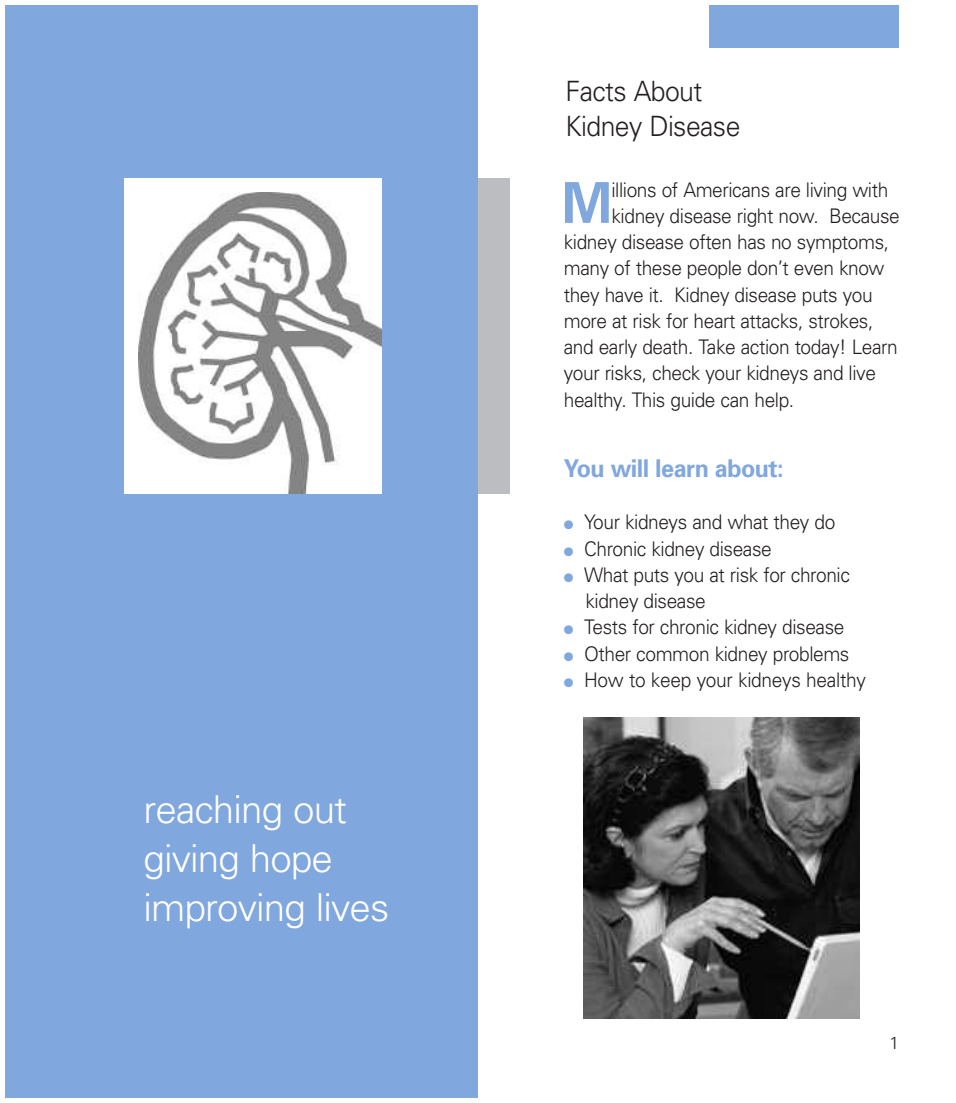
<style>
.page{position:relative;width:956px;height:1103px;background:#fff}
.page>*{position:absolute;margin:0;border:0;box-sizing:border-box;transform-origin:0 0}
.t1{font:700 56.52px "Univers";color:#80a7de;scale:.95 1}
.t2{font:300 38.5px/49px "Univers";letter-spacing:-.02em;color:#fff}
.t3{font:300 28px/35px "Univers";letter-spacing:-.02em;color:#231f20;scale:.95 1}
.t4{font:700 24.5px "Univers";letter-spacing:-.02em;color:#80a7de;scale:.95 1}
.t5{font:300 20.12px/26.2px "Univers";letter-spacing:-.02em;color:#231f20;scale:.95 1}
.t6{font:300 17.5px "Univers";color:#231f20}
.s1{color:#80a7de}
</style>
<div class="page">
<div style="left:5px;top:5px;width:473px;height:1092px;background:#80a7de"></div>
<div style="left:478px;top:178px;width:31px;height:316px;background:#bcbdc0"></div>
<div style="left:709px;top:5px;width:189px;height:42px;background:#80a7de"></div>
<img style="left:583px;top:718px;width:276px;height:300px">
<div style="left:124px;top:178px;width:258px;height:316px;background:#fff"></div>
<img style="left:139px;top:193px;width:243px;height:301px">
<h2 class="t2" style="left:144px;top:788px;width:247px">reaching out giving hope improving lives</h2>
<h3 class="t3" style="left:565px;top:76px;width:186px">Facts About<br>Kidney Disease</h3>
<h1 class="t1" style="left:561px;top:182px;width:55px">M</h1>
<p class="t5" style="left:611px;top:178px;width:293px">illions of Americans are living with</p>
<p class="t5" style="left:611px;top:204px;width:305px">kidney disease right now. Because</p>
<p class="t5" style="left:564px;top:231px;width:344px">kidney disease often has no symptoms,</p>
<p class="t5" style="left:564px;top:257px;width:339px">many of these people don’t even know</p>
<p class="t5" style="left:564px;top:283px;width:327px">they have it. Kidney disease puts you</p>
<p class="t5" style="left:564px;top:309px;width:327px">more at risk for heart attacks, strokes,</p>
<p class="t5" style="left:563px;top:336px;width:353px">and early death. Take action today! Learn</p>
<p class="t5" style="left:563px;top:362px;width:330px">your risks, check your kidneys and live</p>
<p class="t5" style="left:563px;top:388px;width:244px">healthy. This guide can help.</p>
<p class="t4" style="left:564px;top:459px;width:233px">You will learn about:</p>
<p class="t5" style="left:563px;top:511px;width:287px"><span class="s1">●</span> Your kidneys and what they do</p>
<p class="t5" style="left:563px;top:537px;width:220px"><span class="s1">●</span> Chronic kidney disease</p>
<p class="t5" style="left:585px;top:563px;width:280px;text-indent:-22px"><span class="s1">●</span> What puts you at risk for chronic kidney disease</p>
<p class="t5" style="left:563px;top:616px;width:297px"><span class="s1">●</span> Tests for chronic kidney disease</p>
<p class="t5" style="left:563px;top:642px;width:302px"><span class="s1">●</span> Other common kidney problems</p>
<p class="t5" style="left:563px;top:668px;width:319px"><span class="s1">●</span> How to keep your kidneys healthy</p>
<p class="t6" style="left:889px;top:1036px;width:11px">1</p>
</div>
